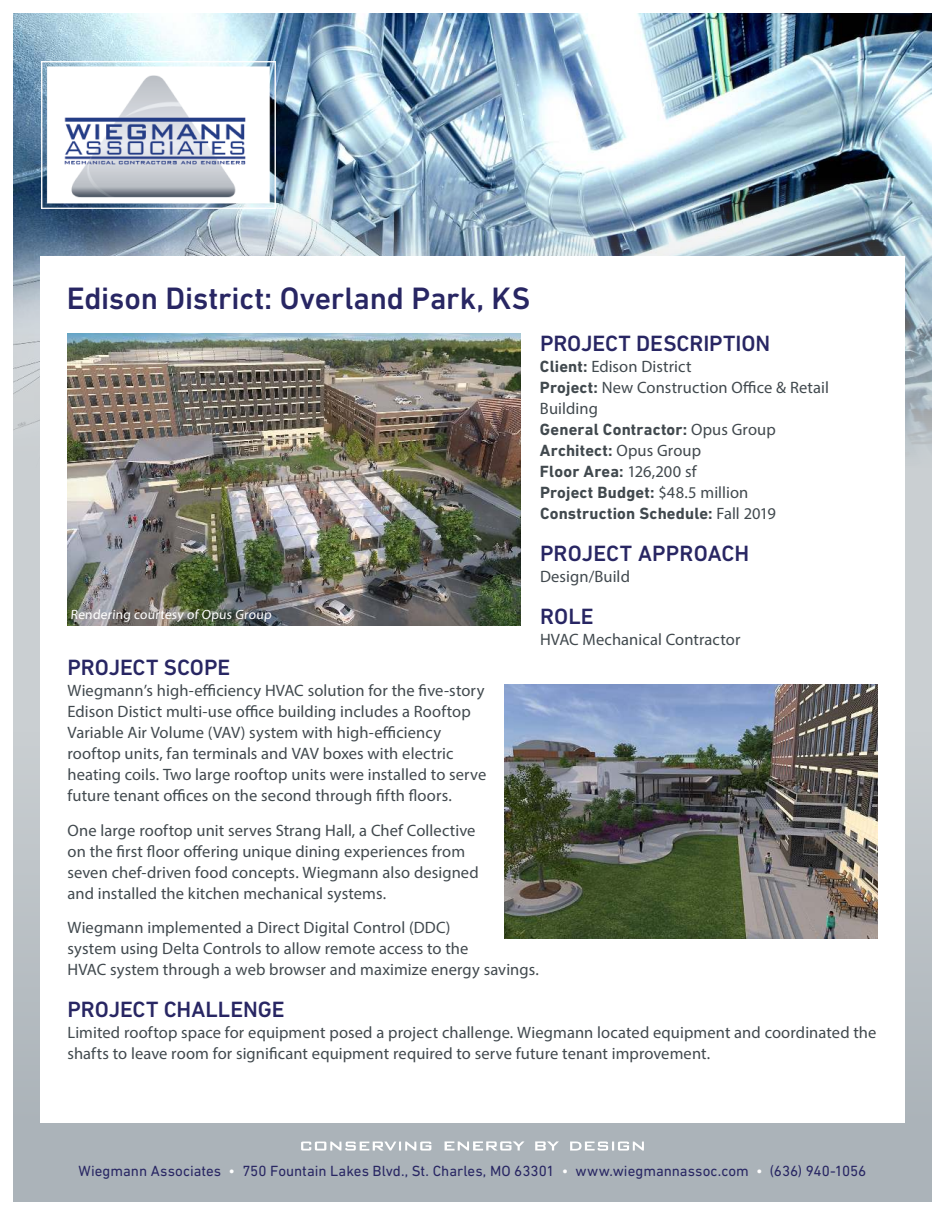
<style>
.page{position:relative;width:945px;height:1215px;background:#fff}
.page>*{position:absolute;margin:0;border:0;box-sizing:border-box;transform-origin:0 0}
.t1{font:500 31.5px "DIN Next LT Pro";letter-spacing:-.005em;color:#282663}
.t2{font:500 22.5px "DIN Next LT Pro";color:#282663}
.t3{font:16.5px/21px "Myriad Pro";letter-spacing:.005em;color:#41494e}
.t4{font:700 16.5px/21px "DIN Next LT Pro";letter-spacing:.01em;color:#41494e}
.t5{font:15px "DIN Next LT Pro";color:#282663}
.t6{font:13.5px "Myriad Pro";color:#fff}
.s1{font-family:"DIN Next LT Pro";font-weight:700}
.s2{font-family:"Myriad Pro";font-weight:400}
.s3{color:#fff}
</style>
<div class="page">
<div style="left:14px;top:703px;width:918px;height:498px;background:linear-gradient(to bottom,#ced2d5,#a8b1b7)"></div>
<img style="left:14px;top:13px;width:918px;height:549px">
<svg style="left:301px;top:1142px;width:130px;height:9px"></svg>
<svg style="left:445px;top:1141px;width:79px;height:10px"></svg>
<svg style="left:535px;top:1141px;width:24px;height:10px"></svg>
<svg style="left:570px;top:1141px;width:74px;height:10px"></svg>
<img style="left:42px;top:61px;width:234px;height:147px">
<div style="left:41px;top:257px;width:864px;height:866px;background:#fff"></div>
<img style="left:68px;top:334px;width:452px;height:291px">
<img style="left:505px;top:684px;width:373px;height:254px">
<h1 class="t1" style="left:67px;top:287px;width:465px">Edison District: Overland Park, KS</h1>
<p class="t6" style="left:70px;top:609px;width:204px">Rendering courtesy of Opus Group</p>
<h2 class="t2" style="left:540px;top:335px;width:232px">PROJECT DESCRIPTION</h2>
<p class="t3" style="left:540px;top:357px;width:290px"><span class="s1">Client:</span> Edison District<br><span class="s1">Project:</span> New Construction Office &amp; Retail<br>Building</p>
<p class="t4" style="left:540px;top:420px;width:237px">General Contractor: <span class="s2">Opus Group<br></span>Architect: <span class="s2">Opus Group<br></span>Floor Area: <span class="s2">126,200 sf<br></span>Project Budget: <span class="s2">$48.5 million<br></span>Construction Schedule: <span class="s2">Fall 2019</span></p>
<h2 class="t2" style="left:540px;top:545px;width:211px">PROJECT APPROACH</h2>
<p class="t3" style="left:540px;top:567px;width:91px">Design/Build</p>
<h2 class="t2" style="left:540px;top:608px;width:55px">ROLE</h2>
<p class="t3" style="left:540px;top:630px;width:202px">HVAC Mechanical Contractor</p>
<h2 class="t2" style="left:67px;top:660px;width:164px">PROJECT SCOPE</h2>
<p class="t3" style="left:68px;top:682px;width:420px">Wiegmann’s high-efficiency HVAC solution for the five-story Edison Distict multi-use office building includes a Rooftop Variable Air Volume (VAV) system with high-efficiency rooftop units, fan terminals and VAV boxes with electric heating coils. Two large rooftop units were installed to serve future tenant offices on the second through fifth floors.</p>
<p class="t3" style="left:68px;top:821px;width:413px">One large rooftop unit serves Strang Hall, a Chef Collective on the first floor offering unique dining experiences from seven chef-driven food concepts. Wiegmann also designed and installed the kitchen mechanical systems.</p>
<p class="t3" style="left:68px;top:919px;width:473px">Wiegmann implemented a Direct Digital Control (DDC)<br>system using Delta Controls to allow remote access to the<br>HVAC system through a web browser and maximize energy savings.</p>
<h2 class="t2" style="left:68px;top:1002px;width:219px">PROJECT CHALLENGE</h2>
<p class="t3" style="left:68px;top:1024px;width:811px">Limited rooftop space for equipment posed a project challenge. Wiegmann located equipment and coordinated the shafts to leave room for significant equipment required to serve future tenant improvement.</p>
<p class="t5" style="left:79px;top:1165px;width:789px">Wiegmann Associates <span class="s3">•</span> 750 Fountain Lakes Blvd., St. Charles, MO 63301 <span class="s3">•</span> www.wiegmannassoc.com <span class="s3">•</span> (636) 940-1056</p>
</div>
